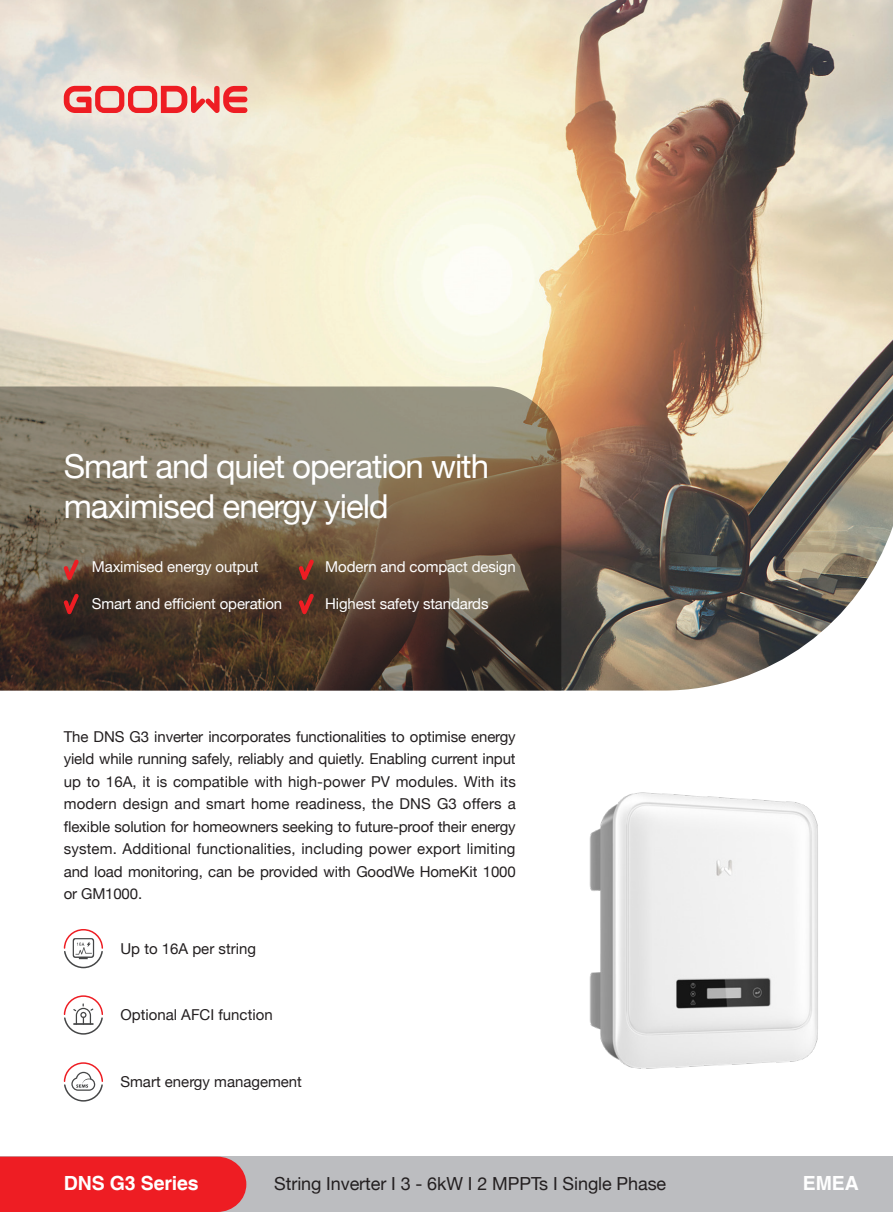
<style>
.page{position:relative;width:893px;height:1212px;background:#fff}
.page>*{position:absolute;margin:0;border:0;box-sizing:border-box;transform-origin:0 0}
.t1{font:33px/39.6px "Helvetica Neue";letter-spacing:-.03em;color:#fff}
.t2{font:700 19.5px "Helvetica";letter-spacing:-.005em;color:#fff}
.t3{font:18px "Helvetica Neue";letter-spacing:-.005em;color:#231f20}
.t4{font:15px/22.5px "Helvetica Neue";color:#231f20;text-align:justify}
.t5{font:15px "Helvetica Neue";letter-spacing:-.01em;color:#fff}
</style>
<div class="page">
<img style="left:0;top:0;width:893px;height:690px">
<div style="left:0;top:1156px;width:893px;height:56px;background:#bcbdc0"></div>
<div style="left:0;top:1156px;width:246px;height:56px;background:#ee1d23"></div>
<img style="left:589px;top:792px;width:229px;height:277px">
<svg style="left:64px;top:86px;width:183px;height:27px;background:#ee7f7c"></svg>
<svg style="left:344px;top:107px;width:4px;height:3px"></svg>
<svg style="left:0;top:386px;width:561px;height:304px;background:#6c5d4b"></svg>
<svg style="left:64px;top:559px;width:15px;height:21px"></svg>
<svg style="left:299px;top:559px;width:15px;height:21px"></svg>
<svg style="left:64px;top:593px;width:15px;height:21px"></svg>
<svg style="left:299px;top:593px;width:15px;height:21px"></svg>
<svg style="left:63px;top:995px;width:40px;height:40px"></svg>
<svg style="left:63px;top:1062px;width:40px;height:40px"></svg>
<svg style="left:64px;top:929px;width:39px;height:39px"></svg>
<p class="t1" style="left:64px;top:448px;width:427px">Smart and quiet operation with maximised energy yield</p>
<p class="t5" style="left:92px;top:556px;width:168px">Maximised energy output</p>
<p class="t5" style="left:325px;top:556px;width:192px">Modern and compact design</p>
<p class="t5" style="left:92px;top:592px;width:192px">Smart and efficient operation</p>
<p class="t5" style="left:325px;top:592px;width:165px">Highest safety standards</p>
<p class="t4" style="left:64px;top:726px;width:454px">The DNS G3 inverter incorporates functionalities to optimise energy yield while running safely, reliably and quietly. Enabling current input up to 16A, it is compatible with high-power PV modules. With its modern design and smart home readiness, the DNS G3 offers a flexible solution for homeowners seeking to future-proof their energy system. Additional functionalities, including power export limiting and load monitoring, can be provided with GoodWe HomeKit 1000 or GM1000.</p>
<p class="t4" style="left:120px;top:938px;width:137px">Up to 16A per string</p>
<p class="t4" style="left:120px;top:1004px;width:154px">Optional AFCI function</p>
<p class="t4" style="left:120px;top:1071px;width:183px">Smart energy management</p>
<p class="t2" style="left:64px;top:1171px;width:136px">DNS G3 Series</p>
<p class="t3" style="left:274px;top:1170px;width:393px">String Inverter I 3 - 6kW I 2 MPPTs I Single Phase</p>
<p class="t2" style="left:803px;top:1171px;width:58px">EMEA</p>
</div>
